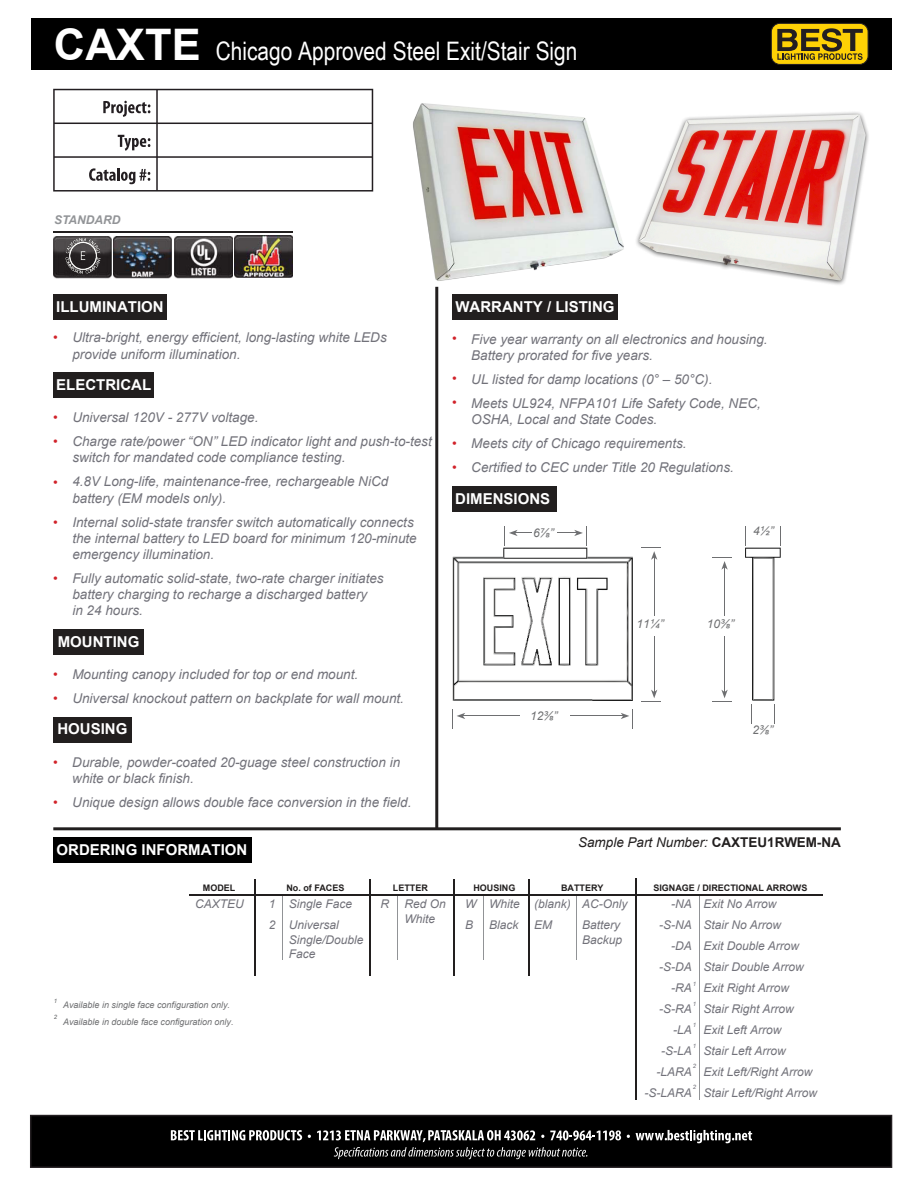
<style>
.page{position:relative;width:918px;height:1188px;background:#fff}
.page>*{position:absolute;margin:0;border:0;box-sizing:border-box;transform-origin:0 0}
.t1{font:25.5px "Arial Narrow";color:#fff}
.t2{font:700 15px "Arial";color:#fff}
.t3{font:italic 13.5px/16.2px "Arial";color:#72727a}
.t4{font:italic 13.5px "Arial";color:#71727a}
.t5{font:italic 13.5px "Arial";color:#221f1f}
.t6{font:italic 13.5px/24px "Arial";color:#d1222a}
.t7{font:italic 13.5px/24px "Arial";color:#d2232a}
.t8{font:italic 12px/21px "Arial";color:#72727a}
.t9{font:italic 12px "Arial";color:#6e6f71}
.t10{font:italic 700 12px "Arial";color:#929497}
.t11{font:italic 9px/16.5px "Arial";color:#6e6f71}
.t12{font:700 9px "Arial";color:#221f1f}
.t13{font:italic 6px "Arial";color:#72727a}
.t14{font:italic 6px "Arial";color:#636566}
.s1{font-family:"Arial";font-weight:700;font-size:43.5px}
.s2{color:#71727a}
.s3{font-weight:700;font-style:normal}
</style>
<div class="page">
<img style="left:617px;top:112px;width:252px;height:208px">
<div style="left:31px;top:18px;width:861px;height:52px;background:#000"></div>
<svg style="left:30px;top:1115px;width:862px;height:53px;background:#030203"></svg>
<svg style="left:171px;top:1130px;width:131px;height:10px"></svg>
<svg style="left:636px;top:1130px;width:116px;height:13px"></svg>
<svg style="left:317px;top:1130px;width:304px;height:29px;background:#3b3b3b"></svg>
<svg style="left:771px;top:23px;width:98px;height:42px;background:#a78a0f"></svg>
<svg style="left:53px;top:89px;width:320px;height:103px"></svg>
<div style="left:53px;top:837px;width:199px;height:26px;background:#000"></div>
<div style="left:53px;top:294px;width:113px;height:26px;background:#221f1f"></div>
<div style="left:53px;top:373px;width:101px;height:25px;background:#221f1f"></div>
<div style="left:53px;top:630px;width:91px;height:25px;background:#221f1f"></div>
<div style="left:53px;top:717px;width:79px;height:26px;background:#221f1f"></div>
<div style="left:452px;top:294px;width:165px;height:26px;background:#221f1f"></div>
<div style="left:452px;top:486px;width:104px;height:26px;background:#221f1f"></div>
<svg style="left:452px;top:526px;width:329px;height:203px"></svg>
<div style="left:708px;top:616px;width:28px;height:20px;background:#fff"></div>
<hr style="left:53px;top:231px;width:240px;height:2px;background:#221f1f">
<img style="left:175px;top:236px;width:58px;height:42px">
<img style="left:114px;top:236px;width:58px;height:42px">
<img style="left:54px;top:236px;width:58px;height:42px">
<img style="left:65px;top:238px;width:37px;height:37px">
<img style="left:235px;top:236px;width:58px;height:42px">
<hr style="left:699px;top:895px;width:1px;height:205px;background:#919396">
<hr style="left:282px;top:895px;width:1px;height:64px;background:#919396">
<hr style="left:397px;top:895px;width:1px;height:64px;background:#919396">
<hr style="left:483px;top:895px;width:1px;height:64px;background:#919396">
<hr style="left:576px;top:895px;width:1px;height:64px;background:#919396">
<hr style="left:189px;top:894px;width:633px;height:2px;background:#221f1f">
<hr style="left:254px;top:879px;width:2px;height:96px;background:#221f1f">
<hr style="left:369px;top:879px;width:1px;height:96px;background:#221f1f">
<hr style="left:454px;top:879px;width:1px;height:96px;background:#221f1f">
<hr style="left:528px;top:879px;width:2px;height:96px;background:#221f1f">
<hr style="left:635px;top:879px;width:2px;height:221px;background:#221f1f">
<hr style="left:53px;top:827px;width:788px;height:3px;background:#221f1f">
<hr style="left:435px;top:287px;width:3px;height:542px;background:#221f1f">
<img style="left:413px;top:103px;width:241px;height:185px">
<h1 class="t1" style="left:54px;top:32px;width:525px"><span class="s1">CAXTE</span> Chicago Approved Steel Exit/Stair Sign</h1>
<p class="t10" style="left:54px;top:212px;width:68px">STANDARD</p>
<p class="t2" style="left:56px;top:296px;width:109px">ILLUMINATION</p>
<p class="t7" style="left:53px;top:326px;width:6px">•</p>
<p class="t3" style="left:72px;top:330px;width:316px">Ultra-bright, energy efficient, long-lasting white LEDs provide uniform illumination.</p>
<p class="t2" style="left:56px;top:374px;width:96px">ELECTRICAL</p>
<p class="t6" style="left:53px;top:406px;width:6px">• •</p>
<p class="t6" style="left:53px;top:470px;width:6px">•</p>
<p class="t6" style="left:53px;top:511px;width:6px">•</p>
<p class="t6" style="left:53px;top:566px;width:6px">•</p>
<p class="t3" style="left:72px;top:406px;width:361px;line-height:24px">Universal 120V - 277V voltage.<br>Charge rate/power “ON” LED indicator light and push-to-test</p>
<p class="t3" style="left:72px;top:446px;width:317px;line-height:24px">switch for mandated code compliance testing.<br>4.8V Long-life, maintenance-free, rechargeable NiCd</p>
<p class="t3" style="left:72px;top:486px;width:343px;line-height:24px">battery (EM models only).<br>Internal solid-state transfer switch automatically connects</p>
<p class="t3" style="left:72px;top:530px;width:346px">the internal battery to LED board for minimum 120-minute emergency illumination.</p>
<p class="t3" style="left:72px;top:570px;width:313px">Fully automatic solid-state, two-rate charger initiates battery charging to recharge a discharged battery<br>in 24 hours.</p>
<p class="t2" style="left:58px;top:631px;width:83px">MOUNTING</p>
<p class="t7" style="left:53px;top:662px;width:6px">• •</p>
<p class="t3" style="left:72px;top:662px;width:333px;line-height:24px">Mounting canopy included for top or end mount.<br>Universal knockout pattern on backplate for wall mount.</p>
<p class="t2" style="left:57px;top:719px;width:72px">HOUSING</p>
<p class="t7" style="left:53px;top:750px;width:6px">•</p>
<p class="t7" style="left:53px;top:791px;width:6px">•</p>
<p class="t3" style="left:72px;top:754px;width:329px">Durable, powder-coated 20-guage steel construction in white or black finish.</p>
<p class="t3" style="left:72px;top:794px;width:341px">Unique design allows double face conversion in the field.</p>
<p class="t2" style="left:57px;top:839px;width:192px">ORDERING INFORMATION</p>
<p class="t2" style="left:455px;top:296px;width:161px">WARRANTY / LISTING</p>
<p class="t6" style="left:452px;top:326px;width:6px">•</p>
<p class="t6" style="left:452px;top:367px;width:6px">• •</p>
<p class="t6" style="left:452px;top:431px;width:6px">• •</p>
<p class="t3" style="left:471px;top:331px;width:298px">Five year warranty on all electronics and housing.<br>Battery prorated for five years.</p>
<p class="t3" style="left:471px;top:367px;width:291px;line-height:24px">UL listed for damp locations (0° <span class="s2">–</span> 50°C).<br>Meets UL924, NFPA101 Life Safety Code, NEC,</p>
<p class="t3" style="left:471px;top:408px;width:217px;line-height:24px">OSHA, Local and State Codes.<br>Meets city of Chicago requirements.</p>
<p class="t4" style="left:471px;top:459px;width:264px">Certified to CEC under Title 20 Regulations.</p>
<p class="t2" style="left:455px;top:488px;width:97px">DIMENSIONS</p>
<p class="t9" style="left:533px;top:525px;width:22px">6⅞”</p>
<p class="t9" style="left:753px;top:523px;width:22px">4½”</p>
<p class="t9" style="left:530px;top:708px;width:29px">12⅜”</p>
<p class="t9" style="left:636px;top:616px;width:29px">11¼”</p>
<p class="t9" style="left:707px;top:616px;width:29px">10⅜”</p>
<p class="t9" style="left:753px;top:722px;width:22px">2⅜”</p>
<p class="t5" style="left:578px;top:834px;width:264px">Sample Part Number: <span class="s3">CAXTEU1RWEM-NA</span></p>
<p class="t12" style="left:203px;top:881px;width:34px">MODEL</p>
<p class="t12" style="left:286px;top:881px;width:60px">No. of FACES</p>
<p class="t12" style="left:393px;top:881px;width:37px">LETTER</p>
<p class="t12" style="left:473px;top:881px;width:44px">HOUSING</p>
<p class="t12" style="left:561px;top:881px;width:44px">BATTERY</p>
<p class="t12" style="left:653px;top:881px;width:156px">SIGNAGE / DIRECTIONAL ARROWS</p>
<p class="t8" style="left:582px;top:894px;width:47px">AC-Only<br>Battery</p>
<p class="t8" style="left:582px;top:929px;width:42px">Backup</p>
<p class="t8" style="left:195px;top:894px;width:50px">CAXTEU</p>
<p class="t8" style="left:269px;top:894px;width:8px">1<br>2</p>
<p class="t8" style="left:289px;top:894px;width:65px">Single Face<br>Universal</p>
<p class="t8" style="left:289px;top:932px;width:76px;line-height:14.4px">Single/Double<br>Face</p>
<p class="t8" style="left:380px;top:894px;width:10px">R</p>
<p class="t8" style="left:404px;top:897px;width:43px;line-height:14.4px">Red On<br>White</p>
<p class="t8" style="left:465px;top:894px;width:13px">W<br>B</p>
<p class="t8" style="left:489px;top:894px;width:32px">White<br>Black</p>
<p class="t8" style="left:534px;top:894px;width:38px">(blank)<br>EM</p>
<p class="t8" style="left:644px;top:894px;width:49px;text-align:right">-NA -S-NA -DA -S-DA -RA -S-RA -LA -S-LA -LARA -S-LARA</p>
<p class="t8" style="left:704px;top:894px;width:115px">Exit No Arrow<br>Stair No Arrow<br>Exit Double Arrow<br>Stair Double Arrow<br>Exit Right Arrow<br>Stair Right Arrow<br>Exit Left Arrow<br>Stair Left Arrow<br>Exit Left/Right Arrow<br>Stair Left/Right Arrow</p>
<p class="t13" style="left:693px;top:980px;width:5px">1</p>
<p class="t13" style="left:693px;top:1000px;width:5px">1</p>
<p class="t13" style="left:693px;top:1021px;width:5px">1</p>
<p class="t13" style="left:693px;top:1042px;width:5px">1</p>
<p class="t13" style="left:693px;top:1063px;width:5px">2</p>
<p class="t13" style="left:693px;top:1083px;width:5px">2</p>
<p class="t14" style="left:54px;top:997px;width:5px">1</p>
<p class="t14" style="left:54px;top:1013px;width:5px">2</p>
<p class="t11" style="left:63px;top:997px;width:172px">Available in single face configuration only.<br>Available in double face configuration only.</p>
</div>
